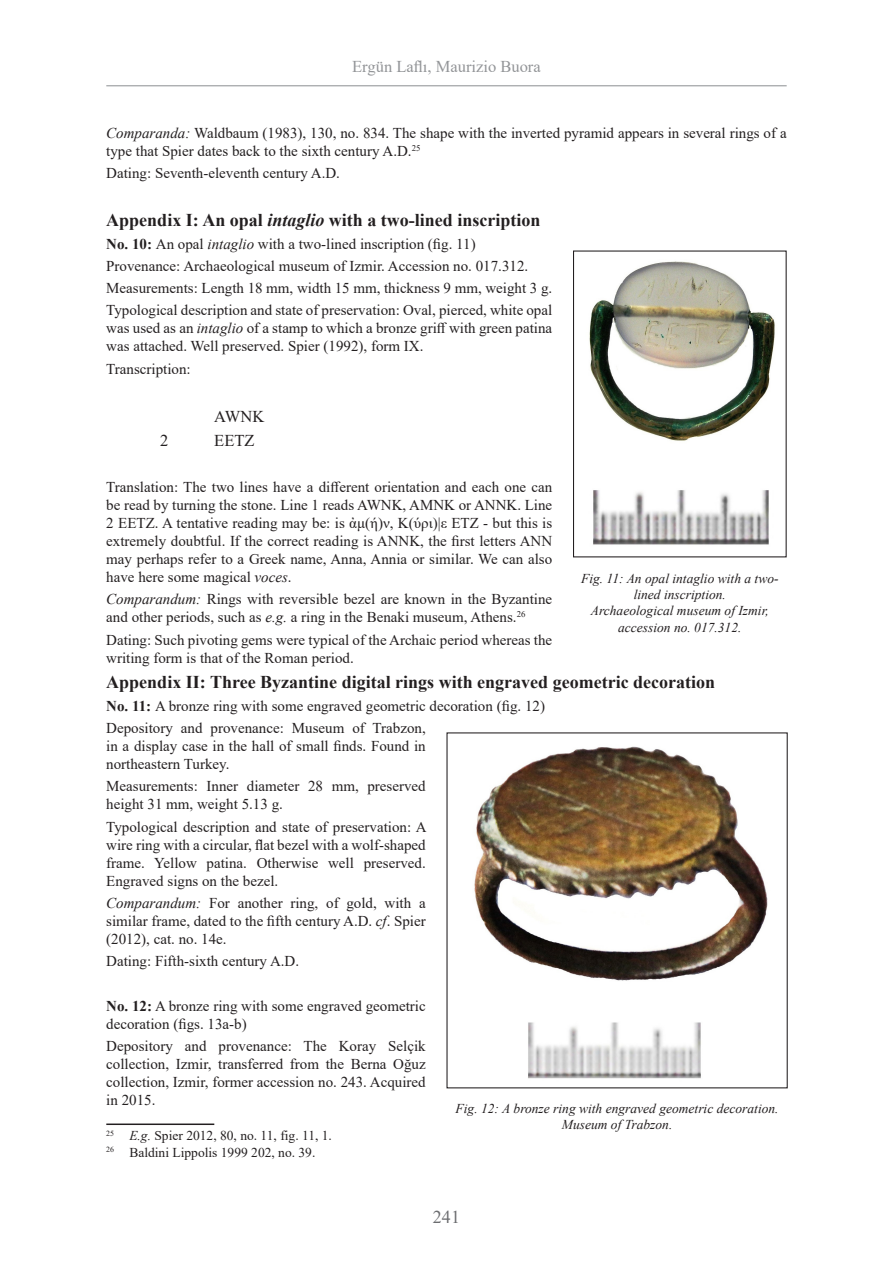
<style>
.page{position:relative;width:893px;height:1263px;background:#fff}
.page>*{position:absolute;margin:0;border:0;box-sizing:border-box;transform-origin:0 0}
.Titlu_interior{font:700 18px "Times New Roman";color:#231f20}
.t1{font:18px "Times New Roman";color:#6c6d70}
.t2{font:16.5px "Times New Roman";color:#939598}
.Indentat{font:16.5px "Times New Roman";color:#231f20}
.Continut{font:15px/18px "Times New Roman";color:#231f20;text-align:justify}
.Figuri{font:italic 13.5px/16.2px "Times New Roman";color:#231f20;text-align:center}
.Nota_de_subsol{font:13.5px "Times New Roman";color:#231f20}
.s1{font-style:italic}
.s2{font-weight:700}
</style>
<div class="page">
<hr style="left:106px;top:85px;width:681px;height:1px;background:#939598">
<hr style="left:106px;top:1123px;width:108px;height:2px;background:#231f20">
<img style="left:589px;top:261px;width:186px;height:284px">
<img style="left:474px;top:746px;width:294px;height:333px">
<p class="t2" style="left:352px;top:55px;width:190px">Ergün Laflı, Maurizio Buora</p>
<p class="Continut" style="left:106px;top:123px;width:682px"><span class="s1">Comparanda:</span> Waldbaum (1983), 130, no. 834. The shape with the inverted pyramid appears in several rings of a type that Spier dates back to the sixth century A.D.<sup>25</sup></p>
<p class="Continut" style="left:106px;top:164px;width:235px">Dating: Seventh-eleventh century A.D.</p>
<p class="Titlu_interior" style="left:106px;top:207px;width:436px">Appendix I: An opal <span class="s1">intaglio</span> with a two-lined inscription</p>
<p class="Continut" style="left:106px;top:234px;width:371px"><span class="s2">No. 10:</span> An opal <span class="s1">intaglio</span> with a two-lined inscription (fig. 11)</p>
<p class="Continut" style="left:106px;top:256px;width:423px">Provenance: Archaeological museum of Izmir. Accession no. 017.312.</p>
<p class="Continut" style="left:106px;top:279px;width:447px">Measurements: Length 18 mm, width 15 mm, thickness 9 mm, weight 3 g.</p>
<p class="Continut" style="left:106px;top:301px;width:447px">Typological description and state of preservation: Oval, pierced, white opal was used as an <span class="s1">intaglio</span> of a stamp to which a bronze griff with green patina was attached. Well preserved. Spier (1992), form IX.</p>
<p class="Continut" style="left:106px;top:359px;width:86px">Transcription:</p>
<p class="Indentat" style="left:214px;top:405px;width:51px">AWNK</p>
<p class="Indentat" style="left:160px;top:429px;width:10px">2</p>
<p class="Indentat" style="left:214px;top:429px;width:42px">EETZ</p>
<p class="Continut" style="left:106px;top:478px;width:447px">Translation: The two lines have a different orientation and each one can be read by turning the stone. Line 1 reads AWNK, AMNK or ANNK. Line 2 EETZ. A tentative reading may be: is ἀμ(ή)ν, Κ(ύρι)|ε ETZ - but this is extremely doubtful. If the correct reading is ANNK, the first letters ANN may perhaps refer to a Greek name, Anna, Annia or similar. We can also have here some magical <span class="s1">voces</span>.</p>
<p class="Continut" style="left:106px;top:590px;width:447px"><span class="s1">Comparandum:</span> Rings with reversible bezel are known in the Byzantine and other periods, such as <span class="s1">e.g.</span> a ring in the Benaki museum, Athens.<sup>26</sup></p>
<p class="Continut" style="left:106px;top:630px;width:447px">Dating: Such pivoting gems were typical of the Archaic period whereas the writing form is that of the Roman period.</p>
<p class="Titlu_interior" style="left:106px;top:669px;width:610px">Appendix II: Three Byzantine digital rings with engraved geometric decoration</p>
<p class="Continut" style="left:106px;top:696px;width:440px"><span class="s2">No. 11:</span> A bronze ring with some engraved geometric decoration (fig. 12)</p>
<p class="Continut" style="left:106px;top:718px;width:321px">Depository and provenance: Museum of Trabzon, in a display case in the hall of small finds. Found in northeastern Turkey.</p>
<p class="Continut" style="left:106px;top:777px;width:321px">Measurements: Inner diameter 28 mm, preserved height 31 mm, weight 5.13 g.</p>
<p class="Continut" style="left:106px;top:817px;width:322px">Typological description and state of preservation: A wire ring with a circular, flat bezel with a wolf-shaped frame. Yellow patina. Otherwise well preserved.<br>Engraved signs on the bezel.</p>
<p class="Continut" style="left:106px;top:893px;width:321px"><span class="s1">Comparandum:</span> For another ring, of gold, with a similar frame, dated to the fifth century A.D. <span class="s1">cf</span>. Spier (2012), cat. no. 14e.</p>
<p class="Continut" style="left:106px;top:951px;width:194px">Dating: Fifth-sixth century A.D.</p>
<p class="Continut" style="left:106px;top:996px;width:321px"><span class="s2">No. 12:</span> A bronze ring with some engraved geometric decoration (figs. 13a-b)</p>
<p class="Continut" style="left:106px;top:1036px;width:321px">Depository and provenance: The Koray Selçik collection, Izmir, transferred from the Berna Oğuz collection, Izmir, former accession no. 243. Acquired in 2015.</p>
<p class="Nota_de_subsol" style="left:106px;top:1126px;width:227px"><sup>25</sup> <span class="s1">E.g.</span> Spier 2012, 80, no. 11, fig. 11, 1.</p>
<p class="Nota_de_subsol" style="left:106px;top:1142px;width:211px"><sup>26</sup> Baldini Lippolis 1999 202, no. 39.</p>
<p class="Figuri" style="left:581px;top:570px;width:199px">Fig. 11: An opal intaglio with a two&shy;lined inscription.</p>
<p class="Figuri" style="left:591px;top:602px;width:179px">Archaeological museum of Izmir, accession no. 017.312.</p>
<p class="Figuri" style="left:456px;top:1100px;width:324px">Fig. 12: A bronze ring with engraved geometric decoration.<br>Museum of Trabzon.</p>
<p class="t1" style="left:433px;top:1204px;width:28px">241</p>
</div>
